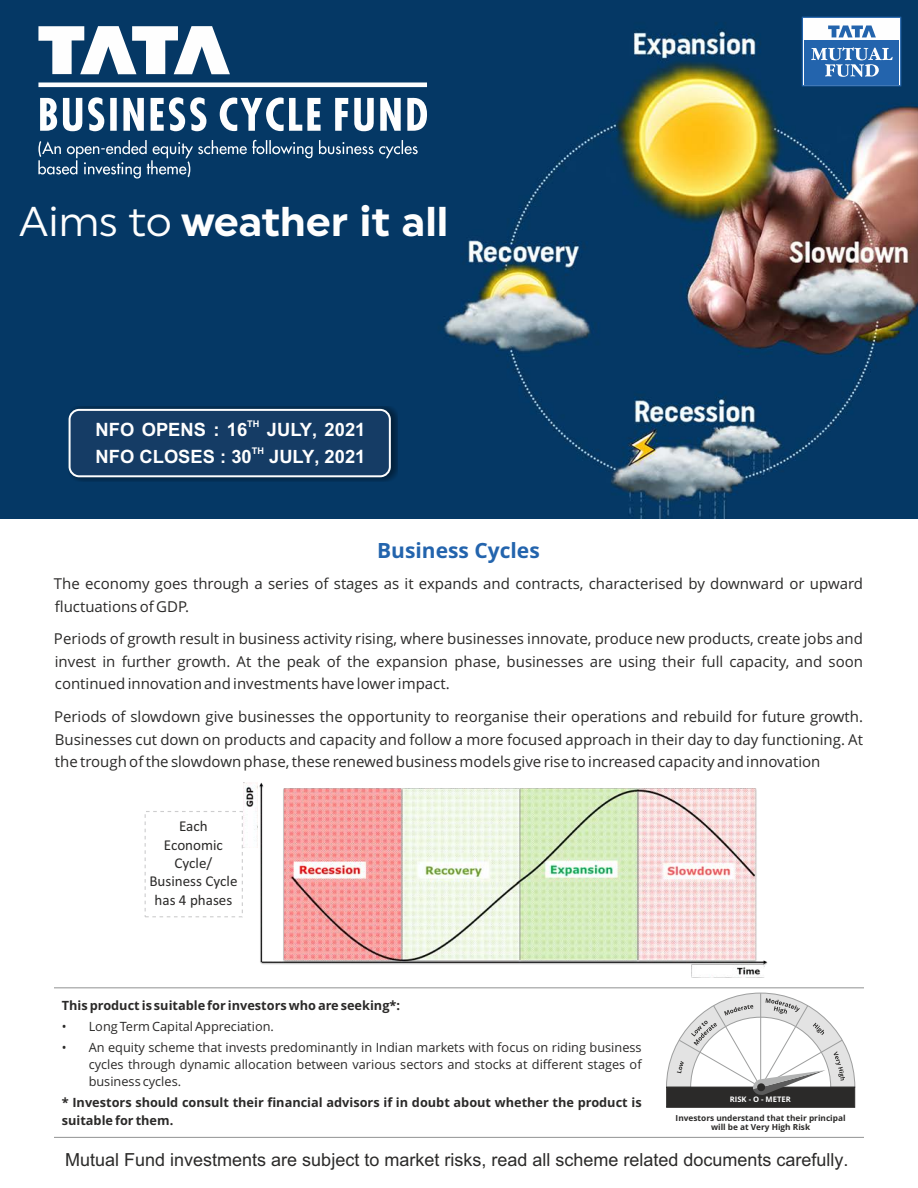
<style>
.page{position:relative;width:918px;height:1188px;background:#fff}
.page>*{position:absolute;margin:0;border:0;box-sizing:border-box;transform-origin:0 0}
.t1{font:41.55px "Uniform Regular 2";color:#fefefe}
.t2{font:700 21px "Open Sans";color:#2364ad}
.t3{font:700 18.3px "Arial";color:#fefefe}
.t4{font:18px "Arial";color:#2b2a29}
.t5{font:15px/22.5px "Open Sans";color:#2b2a29;text-align:justify}
.t6{font:15px/18.5px "Calibri";color:#2b2a29;text-align:center}
.t7{font:12.75px/17.4px "Open Sans";color:#2b2a29;text-align:justify}
.t8{font:700 12.75px/17.4px "Open Sans";color:#2b2a29}
.t9{font:700 9.15px "Arial";color:#fefefe}
.t10{font:700 8.25px/9px "Open Sans";color:#2b2a29;text-align:center}
.t11{font:700 7.65px "Open Sans";color:#fefefe}
.s1{font-family:"Uniform Regular 3"}
</style>
<div class="page">
<img style="left:0;top:0;width:918px;height:519px">
<div style="left:802px;top:17px;width:99px;height:69px;background:#fefefe;border:1px solid #2364ad"></div>
<div style="left:804px;top:40px;width:95px;height:44px;background:#2364ad"></div>
<svg style="left:811px;top:47px;width:82px;height:30px"></svg>
<svg style="left:828px;top:25px;width:48px;height:12px"></svg>
<hr style="left:54px;top:1137px;width:810px;height:1px;background:#9d9e9e">
<hr style="left:54px;top:987px;width:810px;height:1px;background:#9d9e9e">
<div style="left:68px;top:407px;width:329px;height:75px;background:#2b2a29;opacity:.49"></div>
<div style="left:69px;top:409px;width:322px;height:68px;background:#153c65;border:2px solid #fefefe;border-radius:10px"></div>
<div style="left:666px;top:1087px;width:189px;height:21px;background:#2b2a29;border:1px solid #2b2a29"></div>
<svg style="left:666px;top:992px;width:190px;height:104px"></svg>
<svg style="left:38px;top:26px;width:192px;height:48px"></svg>
<div style="left:38px;top:82px;width:389px;height:5px;background:#fefefe"></div>
<svg style="left:40px;top:96px;width:387px;height:35px"></svg>
<svg style="left:38px;top:140px;width:380px;height:39px;background:#235077"></svg>
<img style="left:242px;top:782px;width:526px;height:196px">
<div style="left:145px;top:811px;width:98px;height:106px;border:1px dashed #cdcdce"></div>
<h1 class="t1" style="left:19px;top:202px;width:431px"><span class="s1">Aims to</span> weather it all</h1>
<p class="t9" style="left:247px;top:420px;width:14px">TH</p>
<p class="t3" style="left:96px;top:423px;width:271px">NFO OPENS : 16 JULY, 2021</p>
<p class="t9" style="left:252px;top:447px;width:14px">TH</p>
<p class="t3" style="left:96px;top:450px;width:271px">NFO CLOSES : 30 JULY, 2021</p>
<h2 class="t2" style="left:377px;top:542px;width:164px">Business Cycles</h2>
<p class="t5" style="left:54px;top:574px;width:811px">The economy goes through a series of stages as it expands and contracts, characterised by downward or upward fluctuations of GDP.</p>
<p class="t5" style="left:54px;top:629px;width:811px">Periods of growth result in business activity rising, where businesses innovate, produce new products, create jobs and invest in further growth. At the peak of the expansion phase, businesses are using their full capacity, and soon continued innovation and investments have lower impact.</p>
<p class="t5" style="left:54px;top:707px;width:811px">Periods of slowdown give businesses the opportunity to reorganise their operations and rebuild for future growth.<br>Businesses cut down on products and capacity and follow a more focused approach in their day to day functioning. At the trough of the slowdown phase, these renewed business models give rise to increased capacity and innovation</p>
<p class="t6" style="left:149px;top:818px;width:90px">Each<br>Economic<br>Cycle/<br>Business Cycle has 4 phases</p>
<p class="t8" style="left:62px;top:998px;width:340px">This product is suitable for investors who are seeking*:</p>
<p class="t7" style="left:62px;top:1019px;width:214px">• Long Term Capital Appreciation.</p>
<p class="t7" style="left:89px;top:1040px;width:555px;text-indent:-27px">• An equity scheme that invests predominantly in Indian markets with focus on riding business cycles through dynamic allocation between various sectors and stocks at different stages of business cycles.</p>
<p class="t8" style="left:62px;top:1095px;width:581px">* Investors should consult their financial advisors if in doubt about whether the product is suitable for them.</p>
<p class="t11" style="left:730px;top:1096px;width:62px">RISK - O - METER</p>
<p class="t10" style="left:676px;top:1114px;width:171px">Investors understand that their principal will be at Very High Risk</p>
<p class="t4" style="left:65px;top:1153px;width:785px">Mutual Fund investments are subject to market risks, read all scheme related documents carefully.</p>
</div>
